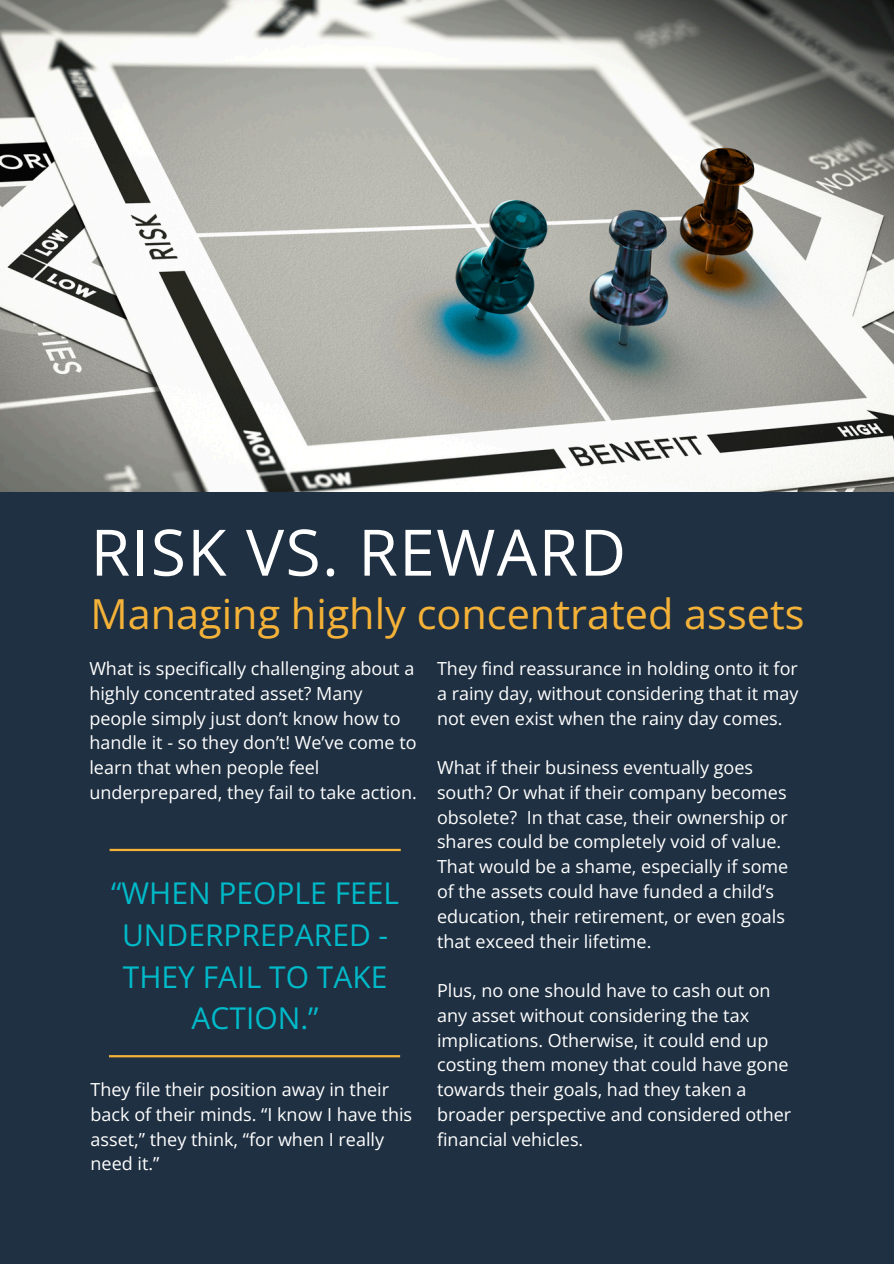
<style>
.page{position:relative;width:894px;height:1264px;background:#fff}
.page>*{position:absolute;margin:0;border:0;box-sizing:border-box;transform-origin:0 0}
.t1{font:64.05px "Open Sans";letter-spacing:.02em;color:#fff}
.t2{font:41.4px "Open Sans";color:#f5b238}
.t3{font:30px/41.7px "Open Sans";color:#00bac9;text-align:center}
.t4{font:18px/24.8px "Open Sans";color:#fff}
</style>
<div class="page">
<div style="left:0;top:0;width:893px;height:1263px;background:#1f3042"></div>
<img style="left:0;top:0;width:893px;height:491px">
<hr style="left:109px;top:848px;width:291px;height:3px;background:#f5b238">
<hr style="left:109px;top:1055px;width:291px;height:2px;background:#f5b238">
<h3 class="t1" style="left:91px;top:507px;width:537px">RISK VS. REWARD</h3>
<p class="t2" style="left:91px;top:584px;width:715px">Managing highly concentrated assets</p>
<p class="t4" style="left:89px;top:655px;width:329px">What is specifically challenging about a highly concentrated asset? Many people simply just don’t know how to handle it - so they don’t! We’ve come to learn that when people feel underprepared, they fail to take action.</p>
<p class="t3" style="left:111px;top:871px;width:289px">“WHEN PEOPLE FEEL<br>UNDERPREPARED -<br>THEY FAIL TO TAKE<br>ACTION.”</p>
<p class="t4" style="left:91px;top:1076px;width:323px">They file their position away in their back of their minds. “I know I have this asset,” they think, “for when I really need it.”</p>
<h1 class="t4" style="left:437px;top:655px;width:363px;text-align:justify">They find reassurance in holding onto it for a rainy day, without considering that it may not even exist when the rainy day comes.</h1>
<h2 class="t4" style="left:437px;top:754px;width:353px">What if their business eventually goes south? Or what if their company becomes obsolete? In that case, their ownership or shares could be completely void of value.<br>That would be a shame, especially if some of the assets could have funded a child’s education, their retirement, or even goals that exceed their lifetime.</h2>
<p class="t4" style="left:437px;top:977px;width:355px">Plus, no one should have to cash out on any asset without considering the tax implications. Otherwise, it could end up costing them money that could have gone towards their goals, had they taken a broader perspective and considered other financial vehicles.</p>
</div>
